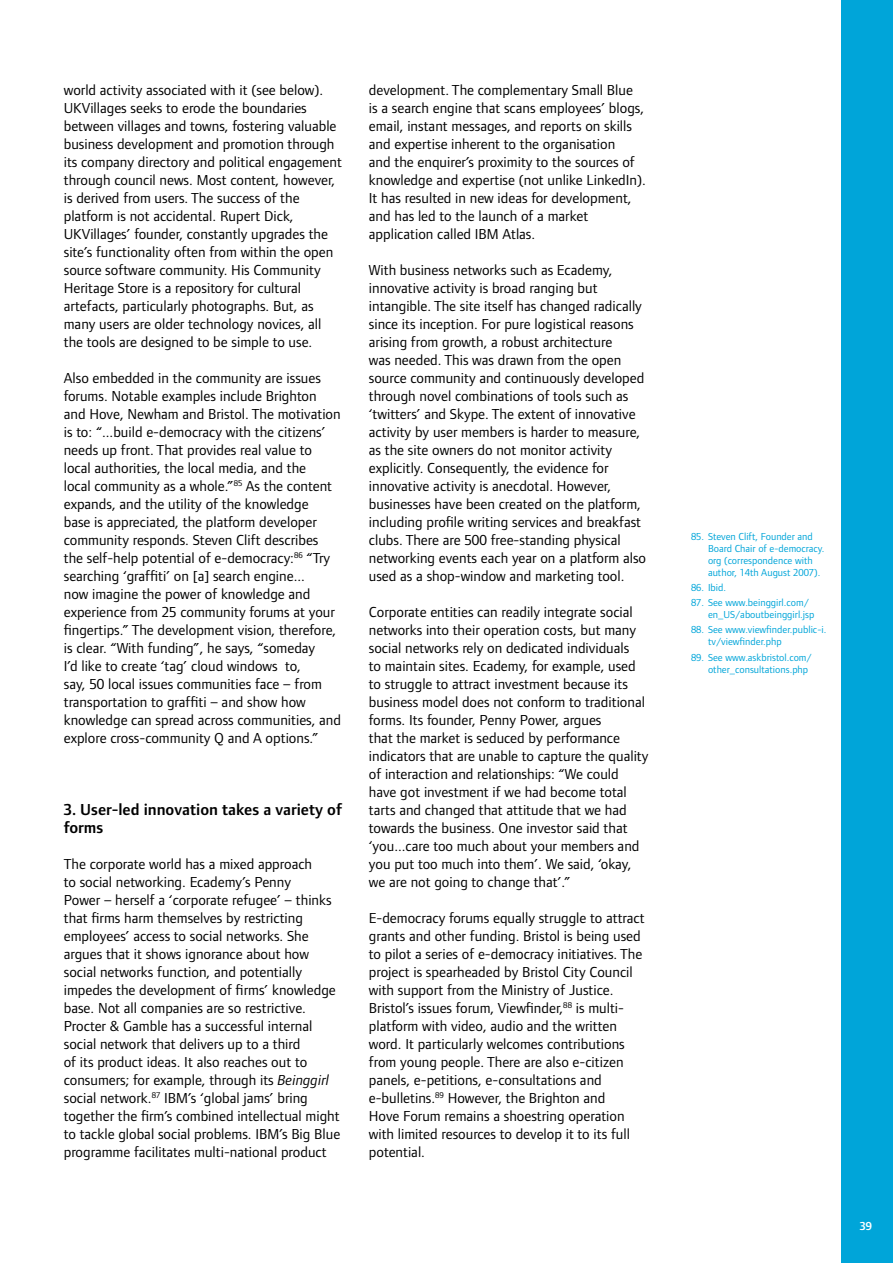
<style>
.page{position:relative;width:893px;height:1263px;background:#fff}
.page>*{position:absolute;margin:0;border:0;box-sizing:border-box;transform-origin:0 0}
.t1{font:600 16.5px/18px "Foundry Form Sans";color:#000}
.t2{font:15px/18px "Foundry Form Sans";color:#000}
.t3{font:600 12px "Foundry Form Sans";color:#fff}
.t4{font:10.5px/12px "Foundry Form Sans";color:#00a5d9}
.s1{font-style:italic}
</style>
<div class="page">
<div style="left:842px;top:0;width:51px;height:1263px;background:#00a5d9"></div>
<p class="t2" style="left:64px;top:80px;width:280px">world activity associated with it (see below).<br>UKVillages seeks to erode the boundaries between villages and towns, fostering valuable business development and promotion through its company directory and political engagement through council news. Most content, however, is derived from users. The success of the platform is not accidental. Rupert Dick, UKVillages’ founder, constantly upgrades the site’s functionality often from within the open source software community. His Community Heritage Store is a repository for cultural artefacts, particularly photographs. But, as many users are older technology novices, all the tools are designed to be simple to use.</p>
<p class="t2" style="left:64px;top:368px;width:279px">Also embedded in the community are issues forums. Notable examples include Brighton and Hove, Newham and Bristol. The motivation is to: “...build e-democracy with the citizens’ needs up front. That provides real value to local authorities, the local media, and the<br>local community as a whole.”<sup>85</sup> As the content expands, and the utility of the knowledge<br>base is appreciated, the platform developer community responds. Steven Clift describes the self-help potential of e-democracy:<sup>86</sup> “Try searching ‘graffiti’ on [a] search engine...<br>now imagine the power of knowledge and experience from 25 community forums at your fingertips.” The development vision, therefore, is clear. “With funding”, he says, “someday<br>I’d like to create ‘tag’ cloud windows to,<br>say, 50 local issues communities face – from transportation to graffiti – and show how knowledge can spread across communities, and explore cross-community Q and A options.”</p>
<p class="t1" style="left:64px;top:800px;width:280px">3. User-led innovation takes a variety of forms</p>
<p class="t2" style="left:64px;top:854px;width:278px">The corporate world has a mixed approach<br>to social networking. Ecademy’s Penny<br>Power – herself a ‘corporate refugee’ – thinks that firms harm themselves by restricting employees’ access to social networks. She argues that it shows ignorance about how social networks function, and potentially impedes the development of firms’ knowledge base. Not all companies are so restrictive.<br>Procter &amp; Gamble has a successful internal social network that delivers up to a third<br>of its product ideas. It also reaches out to consumers; for example, through its <span class="s1">Beinggirl </span>social network.<sup>87</sup> IBM’s ‘global jams’ bring together the firm’s combined intellectual might to tackle global social problems. IBM’s Big Blue programme facilitates multi-national product</p>
<p class="t2" style="left:369px;top:80px;width:278px">development. The complementary Small Blue<br>is a search engine that scans employees’ blogs, email, instant messages, and reports on skills and expertise inherent to the organisation<br>and the enquirer’s proximity to the sources of knowledge and expertise (not unlike LinkedIn).<br>It has resulted in new ideas for development, and has led to the launch of a market application called IBM Atlas.</p>
<p class="t2" style="left:369px;top:260px;width:279px">With business networks such as Ecademy, innovative activity is broad ranging but intangible. The site itself has changed radically since its inception. For pure logistical reasons arising from growth, a robust architecture<br>was needed. This was drawn from the open source community and continuously developed through novel combinations of tools such as ‘twitters’ and Skype. The extent of innovative activity by user members is harder to measure, as the site owners do not monitor activity explicitly. Consequently, the evidence for innovative activity is anecdotal. However, businesses have been created on the platform, including profile writing services and breakfast clubs. There are 500 free-standing physical networking events each year on a platform also used as a shop-window and marketing tool.</p>
<p class="t2" style="left:369px;top:602px;width:281px">Corporate entities can readily integrate social networks into their operation costs, but many social networks rely on dedicated individuals<br>to maintain sites. Ecademy, for example, used to struggle to attract investment because its business model does not conform to traditional forms. Its founder, Penny Power, argues<br>that the market is seduced by performance indicators that are unable to capture the quality of interaction and relationships: “We could have got investment if we had become total tarts and changed that attitude that we had towards the business. One investor said that ‘you...care too much about your members and you put too much into them’. We said, ‘okay, we are not going to change that’.”</p>
<p class="t2" style="left:369px;top:908px;width:277px">E-democracy forums equally struggle to attract grants and other funding. Bristol is being used to pilot a series of e-democracy initiatives. The project is spearheaded by Bristol City Council with support from the Ministry of Justice.<br>Bristol’s issues forum, Viewfinder,<sup>88</sup> is multi&shy;platform with video, audio and the written word. It particularly welcomes contributions from young people. There are also e-citizen panels, e-petitions, e-consultations and e-bulletins.<sup>89</sup> However, the Brighton and<br>Hove Forum remains a shoestring operation with limited resources to develop it to its full potential.</p>
<p class="t4" style="left:708px;top:530px;width:118px;text-indent:-17px">85. Steven Clift, Founder and<br>Board Chair of e-democracy. org (correspondence with author, 14th August 2007).</p>
<p class="t4" style="left:691px;top:581px;width:37px">86. Ibid.</p>
<p class="t4" style="left:708px;top:597px;width:108px;text-indent:-17px">87. See www.beinggirl.com/ en_US/aboutbeinggirl.jsp</p>
<p class="t4" style="left:708px;top:624px;width:120px;text-indent:-17px">88. See www.viewfinder.public-i. tv/viewfinder.php</p>
<p class="t4" style="left:708px;top:651px;width:105px;text-indent:-17px">89. See www.askbristol.com/ other_consultations.php</p>
<p class="t3" style="left:860px;top:1219px;width:13px">39</p>
</div>
